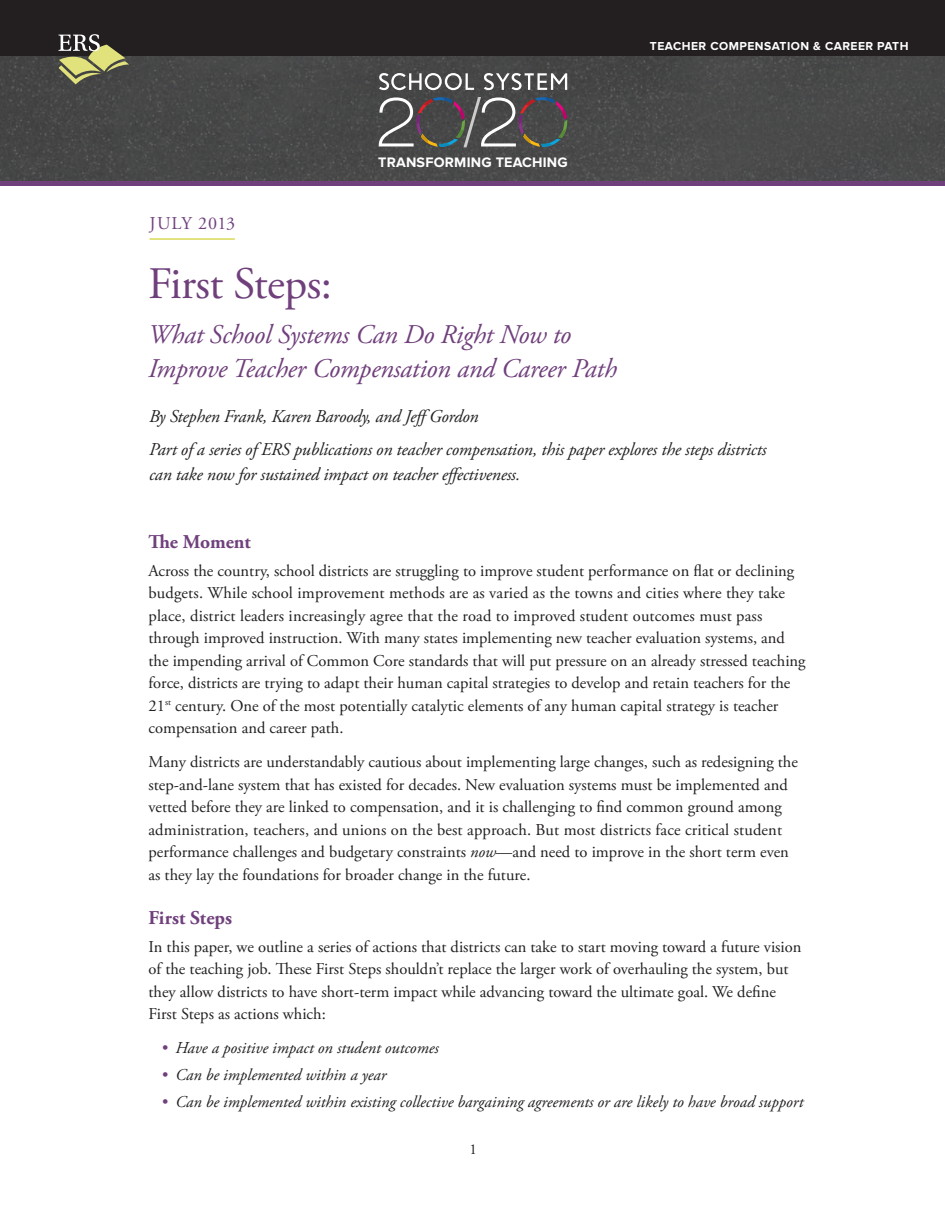
<style>
.page{position:relative;width:945px;height:1215px;background:#fff}
.page>*{position:absolute;margin:0;border:0;box-sizing:border-box;transform-origin:0 0}
.t1{font:45px "Adobe Garamond Pro";letter-spacing:-.01em;color:#70407c}
.t2{font:italic 27px/34.5px "Adobe Garamond Pro";letter-spacing:-.01em;color:#70407c}
.A-head{font:700 19.5px "Adobe Garamond Pro";color:#70407c}
.intro_italic{font:italic 18px/25.5px "Adobe Garamond Pro";letter-spacing:-.01em;color:#231f20}
.t3{font:18px "Adobe Garamond Pro";letter-spacing:.04em;color:#70407c}
.Body_Copy{font:16.5px/22.5px "Adobe Garamond Pro";color:#231f20}
.t4{font:italic 16.5px "Adobe Garamond Pro";color:#231f20}
.t5{font:15px "Adobe Garamond Pro";color:#231f20}
.t6{font:700 14.25px "Proxima Nova";letter-spacing:.015em;color:#fff}
.t7{font:700 12px "Proxima Nova";letter-spacing:.04em;color:#fff}
.s1{font-style:italic}
.s2{font-style:normal;color:#70407c}
</style>
<div class="page">
<hr style="left:150px;top:238px;width:85px;height:2px;background:#d9da55">
<div style="left:0;top:56px;width:945px;height:125px;background:#484848"></div>
<div style="left:0;top:181px;width:945px;height:5px;background:#70407c"></div>
<svg style="left:379px;top:73px;width:95px;height:17px"></svg>
<svg style="left:484px;top:73px;width:83px;height:17px"></svg>
<svg style="left:379px;top:97px;width:188px;height:50px;background:#5d5a5b"></svg>
<div style="left:0;top:0;width:945px;height:56px;background:#231f20"></div>
<svg style="left:58px;top:34px;width:71px;height:50px"></svg>
<p class="t7" style="left:650px;top:39px;width:260px">TEACHER COMPENSATION &amp; CAREER PATH</p>
<p class="t3" style="left:150px;top:212px;width:87px">JULY 2013</p>
<p class="t6" style="left:378px;top:154px;width:191px">TRANSFORMING TEACHING</p>
<p class="t1" style="left:148px;top:256px;width:186px">First Steps:</p>
<p class="t2" style="left:148px;top:318px;width:470px">What School Systems Can Do Right Now to<br>Improve Teacher Compensation and Career Path</p>
<p class="intro_italic" style="left:149px;top:404px;width:331px">By Stephen Frank, Karen Baroody, and JeffGordon</p>
<p class="intro_italic" style="left:149px;top:437px;width:619px">Part of a series of ERS publications on teacher compensation, this paper explores the steps districts can take now for sustained impact on teacher effectiveness.</p>
<p class="A-head" style="left:148px;top:531px;width:104px">The Moment</p>
<p class="Body_Copy" style="left:148px;top:560px;width:659px">Across the country, school districts are struggling to improve student performance on flat or declining budgets. While school improvement methods are as varied as the towns and cities where they take place, district leaders increasingly agree that the road to improved student outcomes must pass through improved instruction. With many states implementing new teacher evaluation systems, and the impending arrival of Common Core standards that will put pressure on an already stressed teaching force, districts are trying to adapt their human capital strategies to develop and retain teachers for the 21<sup>st</sup> century. One of the most potentially catalytic elements of any human capital strategy is teacher compensation and career path.</p>
<p class="Body_Copy" style="left:148px;top:751px;width:651px">Many districts are understandably cautious about implementing large changes, such as redesigning the step-and-lane system that has existed for decades. New evaluation systems must be implemented and vetted before they are linked to compensation, and it is challenging to find common ground among administration, teachers, and unions on the best approach. But most districts face critical student performance challenges and budgetary constraints <span class="s1">now</span>—and need to improve in the short term even as they lay the foundations for broader change in the future.</p>
<p class="A-head" style="left:148px;top:906px;width:85px">First Steps</p>
<p class="Body_Copy" style="left:148px;top:936px;width:655px">In this paper, we outline a series of actions that districts can take to start moving toward a future vision of the teaching job. These First Steps shouldn’t replace the larger work of overhauling the system, but they allow districts to have short-term impact while advancing toward the ultimate goal. We define First Steps as actions which:</p>
<p class="t4" style="left:162px;top:1038px;width:278px"><span class="s2">•</span> Have a positive impact on student outcomes</p>
<p class="t4" style="left:162px;top:1065px;width:226px"><span class="s2">•</span> Can be implemented within a year</p>
<p class="t4" style="left:162px;top:1092px;width:643px"><span class="s2">•</span> Can be implemented within existing collective bargaining agreements or are likely to have broad support</p>
<p class="t5" style="left:469px;top:1140px;width:9px">1</p>
</div>
